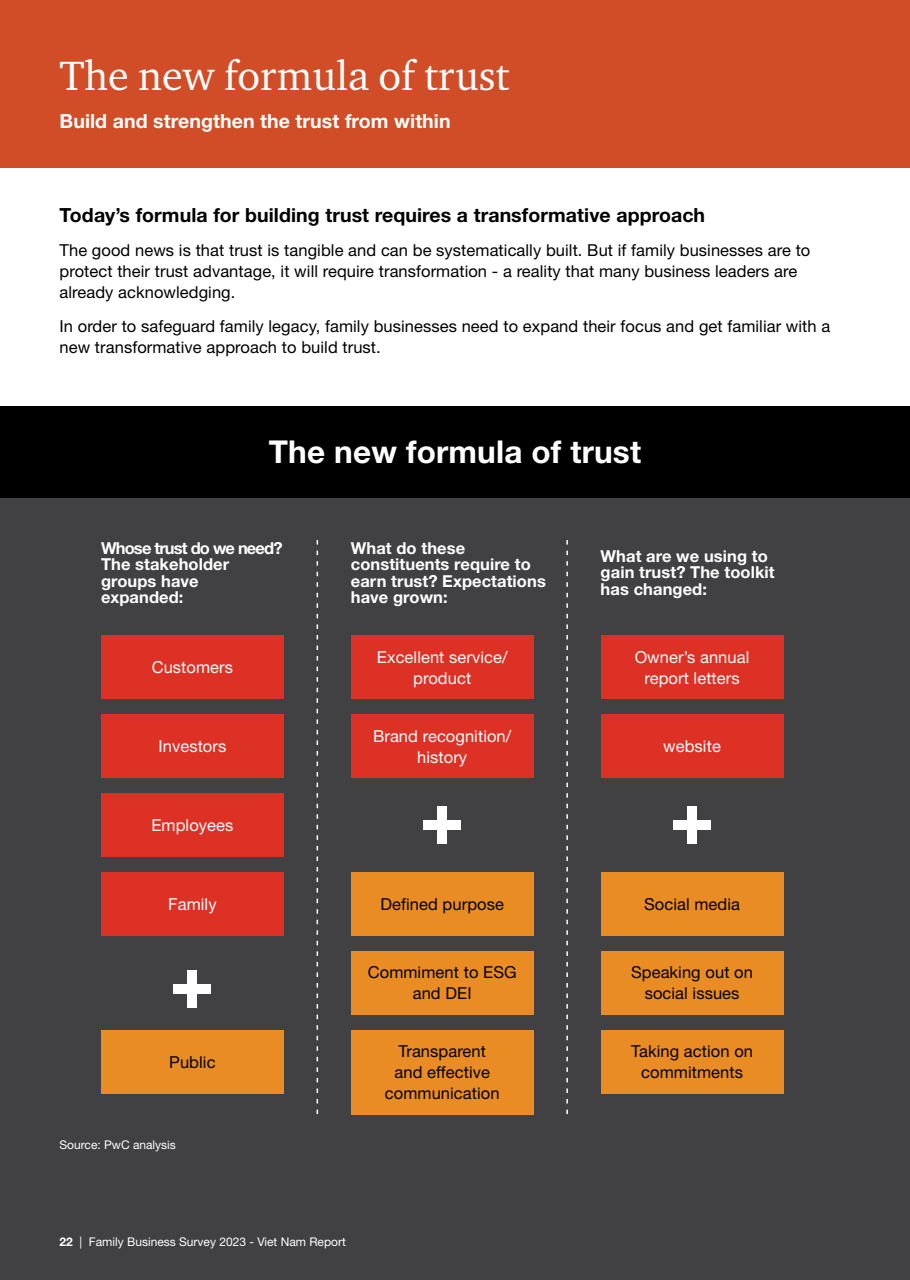
<style>
.page{position:relative;width:910px;height:1280px;background:#fff}
.page>*{position:absolute;margin:0;border:0;box-sizing:border-box;transform-origin:0 0}
.t1{font:42px "Charter ITC Pro";color:#fff}
.t2{font:700 31.5px "SVN Helvetica Neue";letter-spacing:.005em;color:#fff}
.t3{font:700 19.5px "SVN Helvetica Neue";letter-spacing:.005em;color:#000}
.t4{font:700 19.5px "SVN Helvetica Neue";letter-spacing:.005em;color:#fff}
.t5{font:16.5px/21px "SVN Helvetica Neue";letter-spacing:.005em;color:#000;text-align:center}
.t6{font:700 16.5px/16.5px "SVN Helvetica Neue";letter-spacing:.005em;color:#fff}
.t7{font:16.5px/21px "SVN Helvetica Neue";letter-spacing:.005em;color:#fff;text-align:center}
.t8{font:12px "Helvetica Neue";color:#fff}
.t9{font:12px "SVN Helvetica Neue";color:#fff}
.s1{font-weight:700}
</style>
<div class="page">
<div style="left:0;top:406px;width:910px;height:874px;background:#414042"></div>
<div style="left:0;top:0;width:910px;height:167px;background:#d04d27"></div>
<div style="left:101px;top:636px;width:183px;height:63px;background:#de3126"></div>
<div style="left:101px;top:715px;width:183px;height:63px;background:#de3126"></div>
<div style="left:101px;top:793px;width:183px;height:64px;background:#de3126"></div>
<div style="left:101px;top:872px;width:183px;height:64px;background:#de3126"></div>
<div style="left:101px;top:1030px;width:183px;height:63px;background:#e98c24"></div>
<div style="left:351px;top:636px;width:183px;height:63px;background:#de3126"></div>
<div style="left:351px;top:715px;width:183px;height:63px;background:#de3126"></div>
<div style="left:351px;top:872px;width:183px;height:64px;background:#e98c24"></div>
<div style="left:351px;top:951px;width:183px;height:63px;background:#e98c24"></div>
<div style="left:351px;top:1030px;width:183px;height:84px;background:#e98c24"></div>
<div style="left:601px;top:636px;width:182px;height:63px;background:#de3126"></div>
<div style="left:601px;top:715px;width:182px;height:63px;background:#de3126"></div>
<div style="left:601px;top:872px;width:182px;height:64px;background:#e98c24"></div>
<div style="left:601px;top:951px;width:182px;height:63px;background:#e98c24"></div>
<div style="left:601px;top:1030px;width:182px;height:63px;background:#e98c24"></div>
<div style="left:437px;top:806px;width:10px;height:38px;background:#fff"></div>
<div style="left:423px;top:820px;width:38px;height:10px;background:#fff"></div>
<div style="left:687px;top:806px;width:10px;height:38px;background:#fff"></div>
<div style="left:673px;top:820px;width:38px;height:10px;background:#fff"></div>
<div style="left:188px;top:970px;width:9px;height:38px;background:#fff"></div>
<div style="left:173px;top:984px;width:38px;height:10px;background:#fff"></div>
<svg style="left:317px;top:540px;width:1px;height:574px"></svg>
<svg style="left:566px;top:540px;width:2px;height:574px"></svg>
<div style="left:0;top:406px;width:910px;height:91px;background:#000"></div>
<h1 class="t1" style="left:60px;top:50px;width:452px">The new formula of trust</h1>
<p class="t4" style="left:60px;top:106px;width:393px">Build and strengthen the trust from within</p>
<p class="t3" style="left:60px;top:200px;width:647px">Today’s formula for building trust requires a transformative approach</p>
<p class="t5" style="left:60px;top:238px;width:752px;text-align:left">The good news is that trust is tangible and can be systematically built. But if family businesses are to protect their trust advantage, it will require transformation - a reality that many business leaders are already acknowledging.</p>
<p class="t5" style="left:60px;top:314px;width:772px;text-align:left">In order to safeguard family legacy, family businesses need to expand their focus and get familiar with a new transformative approach to build trust.</p>
<h2 class="t2" style="left:269px;top:427px;width:374px">The new formula of trust</h2>
<p class="t6" style="left:101px;top:538px;width:183px">Whose trust do we need?<br>The stakeholder groups have expanded:</p>
<p class="t6" style="left:351px;top:538px;width:197px">What do these constituents require to earn trust? Expectations have grown:</p>
<p class="t6" style="left:601px;top:546px;width:176px">What are we using to gain trust? The toolkit has changed:</p>
<p class="t7" style="left:152px;top:655px;width:83px">Customers</p>
<p class="t7" style="left:158px;top:734px;width:69px">Investors</p>
<p class="t7" style="left:151px;top:813px;width:83px">Employees</p>
<p class="t7" style="left:168px;top:892px;width:50px">Family</p>
<p class="t5" style="left:169px;top:1049px;width:48px">Public</p>
<p class="t9" style="left:60px;top:1136px;width:118px">Source: PwC analysis</p>
<p class="t7" style="left:377px;top:645px;width:132px">Excellent service/ product</p>
<p class="t7" style="left:373px;top:723px;width:140px">Brand recognition/ history</p>
<p class="t5" style="left:381px;top:892px;width:125px">Defined purpose</p>
<p class="t5" style="left:368px;top:960px;width:150px">Commiment to ESG and DEI</p>
<p class="t5" style="left:385px;top:1039px;width:116px">Transparent and effective communication</p>
<p class="t8" style="left:60px;top:1233px;width:288px"><span class="s1">22</span> | Family Business Survey 2023 - Viet Nam Report</p>
<p class="t7" style="left:635px;top:645px;width:116px">Owner’s annual report letters</p>
<p class="t7" style="left:663px;top:734px;width:59px">website</p>
<p class="t5" style="left:644px;top:892px;width:97px">Social media</p>
<p class="t5" style="left:631px;top:960px;width:123px">Speaking out on social issues</p>
<p class="t5" style="left:631px;top:1039px;width:124px">Taking action on commitments</p>
</div>
